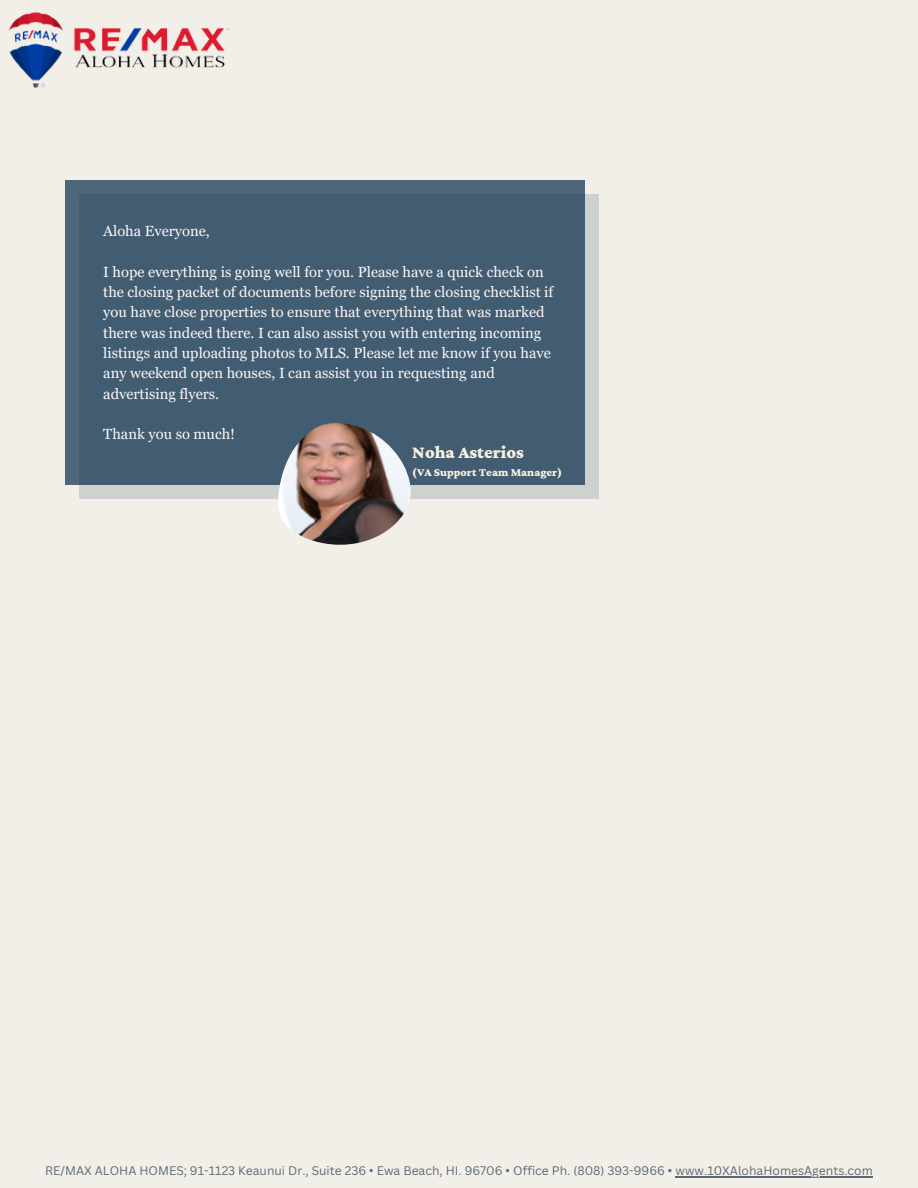
<style>
.page{position:relative;width:918px;height:1188px;background:#f1efe8}
.page>*{position:absolute;margin:0;border:0;box-sizing:border-box;transform-origin:0 0}
.t1{font:900 18.15px "Crimson Pro";color:#f8f1e0}
.t2{font:14.7px/20.4px "Georgia Pro";color:#faf7f7}
.t3{font:12.15px "Canva Sans";color:#5f6974}
.t4{font:900 11.85px "Crimson Pro";color:#f8f1e0}
</style>
<div class="page">
<img style="left:8px;top:12px;width:222px;height:76px">
<div style="left:65px;top:181px;width:520px;height:304px;background:#4e667a"></div>
<div style="left:79px;top:195px;width:520px;height:304px;background:#425c72"></div>
<img style="left:278px;top:422px;width:133px;height:123px">
<hr style="left:676px;top:1176px;width:197px;height:1px;background:#5f6974">
<p class="t2" style="left:103px;top:221px;width:108px">Aloha Everyone,</p>
<p class="t2" style="left:103px;top:261px;width:452px">I hope everything is going well for you. Please have a quick check on the closing packet of documents before signing the closing checklist if you have close properties to ensure that everything that was marked there was indeed there. I can also assist you with entering incoming listings and uploading photos to MLS. Please let me know if you have any weekend open houses, I can assist you in requesting and advertising flyers.</p>
<p class="t2" style="left:103px;top:424px;width:133px">Thank you so much!</p>
<p class="t1" style="left:412px;top:442px;width:113px">Noha Asterios</p>
<p class="t4" style="left:412px;top:466px;width:151px">(VA Support Team Manager)</p>
<p class="t3" style="left:45px;top:1162px;width:829px">RE/MAX ALOHA HOMES; 91-1123 Keaunui Dr., Suite 236 ∙ Ewa Beach, HI. 96706 ∙ Office Ph. (808) 393-9966 ∙ www.10XAlohaHomesAgents.com</p>
</div>
